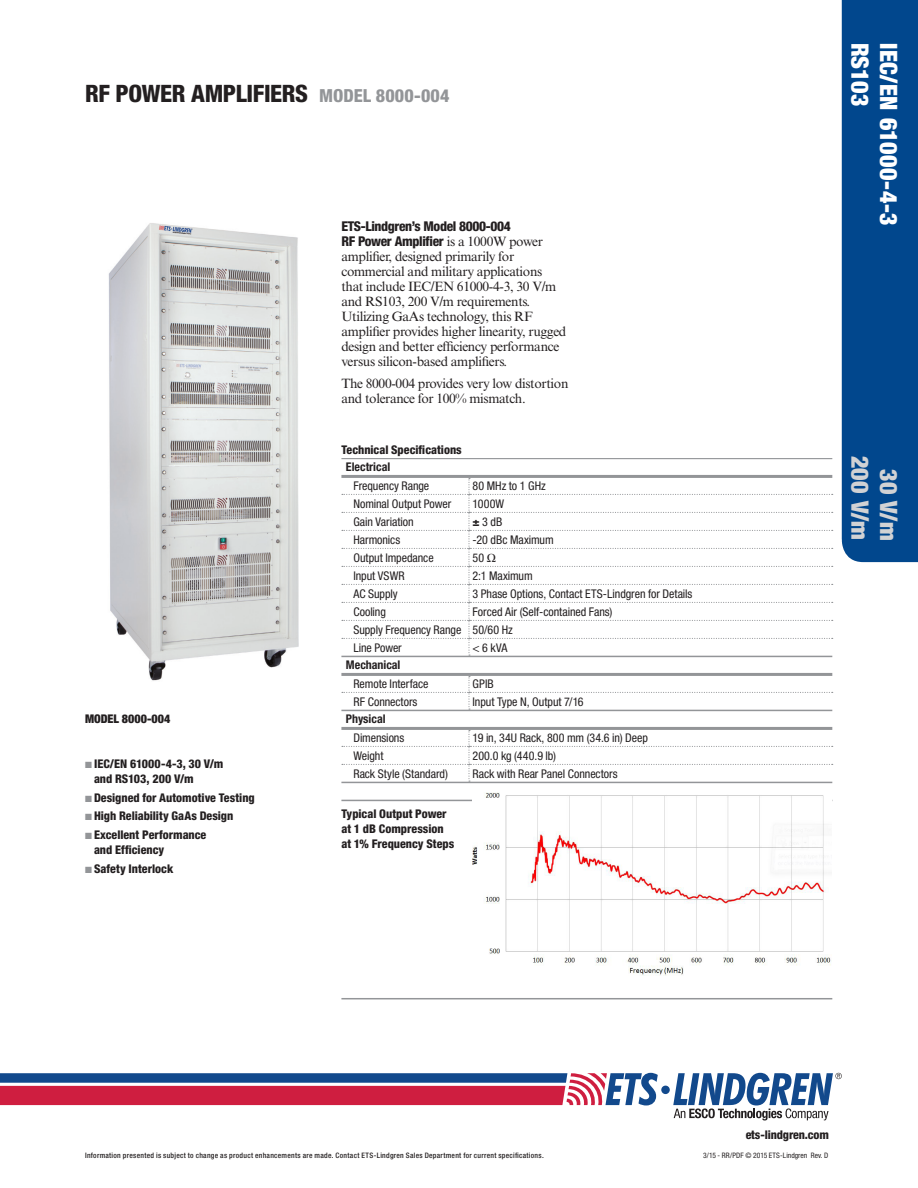
<style>
.page{position:relative;width:918px;height:1188px;background:#fff}
.page>*{position:absolute;margin:0;border:0;box-sizing:border-box;transform-origin:0 0}
.Product_Name{font:800 condensed 24px "Helvetica Neue LT Std";letter-spacing:-.015em;color:#231f20}
.t1{font:900 condensed 24px "Helvetica Neue LT Std";letter-spacing:.01em;color:#fff}
.t2{font:900 condensed 24px "Helvetica Neue LT Std";letter-spacing:.015em;color:#d1d2d4}
.Data_Sheet_Body{font:13.5px/15px "Times New Roman MT Std";letter-spacing:-.025em;color:#231f20}
.Table_Head{font:800 condensed 12px/15px "Helvetica Neue LT Std";color:#231f20}
.Table_Body_02{font:condensed 12px "Helvetica Neue LT Std";letter-spacing:-.005em;color:#231f20}
.Table_Body_01{font:condensed 12px "Helvetica Neue LT Std";letter-spacing:-.005em;color:#231f20}
.Table_Sub_Head{font:700 condensed 12px "Helvetica Neue LT Std";color:#231f20}
.Model_02{font:900 condensed 12px "Helvetica Neue LT Std";color:#231f20}
.t3{font:500 condensed 7.5px "Helvetica Neue LT Std";letter-spacing:.035em;color:#231f20}
.t4{font:condensed 7.5px "Helvetica Neue LT Std";letter-spacing:.005em;color:#231f20}
.s1{font-size:18px;color:#939598}
.s2{color:#939598}
.s3{font-family:"Helvetica Neue LT Std";font-weight:800;font-stretch:condensed}
.s4{font-weight:800}
.s5{font-family:"Times New Roman";font-stretch:normal}
</style>
<div class="page">
<div style="left:842px;top:0;width:76px;height:562px;background:#01478d"></div>
<div style="left:661px;top:1086px;width:9px;height:8px;background:#12498c;border-radius:50%"></div>
<svg style="left:0;top:1073px;width:658px;height:33px;background:#a05379"></svg>
<svg style="left:673px;top:1073px;width:169px;height:48px"></svg>
<hr style="left:469px;top:800px;width:363px;height:1px;background:#939598">
<hr style="left:469px;top:998px;width:363px;height:1px;background:#939598">
<hr style="left:341px;top:800px;width:128px;height:1px;background:#939598">
<hr style="left:341px;top:998px;width:128px;height:1px;background:#939598">
<hr style="left:341px;top:475px;width:128px;height:3px;background:#939598">
<hr style="left:469px;top:673px;width:363px;height:3px;background:#939598">
<hr style="left:341px;top:673px;width:128px;height:3px;background:#939598">
<hr style="left:469px;top:656px;width:363px;height:1px;background:#939598">
<hr style="left:469px;top:710px;width:363px;height:1px;background:#939598">
<hr style="left:341px;top:656px;width:128px;height:1px;background:#939598">
<hr style="left:341px;top:710px;width:128px;height:1px;background:#939598">
<hr style="left:341px;top:727px;width:128px;height:3px;background:#939598">
<hr style="left:469px;top:475px;width:363px;height:3px;background:#939598">
<hr style="left:341px;top:782px;width:128px;height:1px;background:#939598">
<hr style="left:469px;top:782px;width:363px;height:1px;background:#939598">
<hr style="left:469px;top:727px;width:363px;height:3px;background:#939598">
<svg style="left:342px;top:730px;width:491px;height:52px"></svg>
<hr style="left:469px;top:458px;width:363px;height:1px;background:#939598">
<hr style="left:341px;top:458px;width:128px;height:1px;background:#939598">
<svg style="left:342px;top:478px;width:491px;height:178px"></svg>
<svg style="left:342px;top:676px;width:491px;height:34px"></svg>
<img style="left:108px;top:223px;width:191px;height:458px">
<img style="left:472px;top:793px;width:360px;height:183px">
<p class="Product_Name" style="left:85px;top:79px;width:366px">RF POWER AMPLIFIERS <span class="s1">MODEL 8000-004</span></p>
<p class="Model_02" style="left:85px;top:711px;width:87px">MODEL 8000-004</p>
<p class="Table_Head" style="left:94px;top:756px;width:131px;text-indent:-9px"><span class="s2">■</span> IEC/EN 61000-4-3, 30 V/m and RS103, 200 V/m</p>
<p class="Table_Head" style="left:85px;top:790px;width:171px"><span class="s2">■</span> Designed for Automotive Testing</p>
<p class="Table_Head" style="left:85px;top:808px;width:150px"><span class="s2">■</span> High Reliability GaAs Design</p>
<p class="Table_Head" style="left:94px;top:827px;width:114px;text-indent:-9px"><span class="s2">■</span> Excellent Performance and Efficiency</p>
<p class="Table_Head" style="left:85px;top:861px;width:90px"><span class="s2">■</span> Safety Interlock</p>
<p class="Data_Sheet_Body" style="left:341px;top:219px;width:226px"><span class="s3">ETS-Lindgren’s Model 8000-004<br>RF Power Amplifier</span> is a 1000W power amplifier, designed primarily for commercial and military applications that include IEC/EN 61000-4-3, 30 V/m and RS103, 200 V/m requirements.<br>Utilizing GaAs technology, this RF amplifier provides higher linearity, rugged design and better efficiency performance versus silicon-based amplifiers.</p>
<p class="Data_Sheet_Body" style="left:341px;top:376px;width:229px">The 8000-004 provides very low distortion and tolerance for 100% mismatch.</p>
<p class="Table_Head" style="left:341px;top:442px;width:122px">Technical Specifications</p>
<p class="Table_Sub_Head" style="left:346px;top:460px;width:46px">Electrical</p>
<p class="Table_Body_01" style="left:353px;top:479px;width:77px">Frequency Range</p>
<p class="Table_Body_02" style="left:473px;top:479px;width:75px">80 MHz to 1 GHz</p>
<p class="Table_Body_01" style="left:353px;top:497px;width:99px">Nominal Output Power</p>
<p class="Table_Body_02" style="left:473px;top:497px;width:33px">1000W</p>
<p class="Table_Body_01" style="left:353px;top:515px;width:62px">Gain Variation</p>
<p class="Table_Body_02" style="left:473px;top:515px;width:31px"><span class="s4">±</span> 3 dB</p>
<p class="Table_Body_01" style="left:353px;top:533px;width:48px">Harmonics</p>
<p class="Table_Body_02" style="left:473px;top:533px;width:83px">-20 dBc Maximum</p>
<p class="Table_Body_01" style="left:353px;top:551px;width:82px">Output Impedance</p>
<p class="Table_Body_02" style="left:473px;top:551px;width:25px">50 <span class="s5">Ω</span></p>
<p class="Table_Body_01" style="left:353px;top:569px;width:53px">Input VSWR</p>
<p class="Table_Body_02" style="left:473px;top:569px;width:62px">2:1 Maximum</p>
<p class="Table_Body_01" style="left:353px;top:587px;width:46px">AC Supply</p>
<p class="Table_Body_02" style="left:473px;top:587px;width:221px">3 Phase Options, Contact ETS-Lindgren for Details</p>
<p class="Table_Body_01" style="left:353px;top:605px;width:34px">Cooling</p>
<p class="Table_Body_02" style="left:473px;top:605px;width:141px">Forced Air (Self-contained Fans)</p>
<p class="Table_Body_01" style="left:353px;top:623px;width:109px">Supply Frequency Range</p>
<p class="Table_Body_02" style="left:473px;top:623px;width:42px">50/60 Hz</p>
<p class="Table_Body_01" style="left:353px;top:640px;width:50px">Line Power</p>
<p class="Table_Body_02" style="left:473px;top:640px;width:36px">&lt; 6 kVA</p>
<p class="Table_Sub_Head" style="left:346px;top:658px;width:56px">Mechanical</p>
<p class="Table_Body_01" style="left:353px;top:677px;width:76px">Remote Interface</p>
<p class="Table_Body_02" style="left:473px;top:677px;width:23px">GPIB</p>
<p class="Table_Body_01" style="left:353px;top:694px;width:66px">RF Connectors</p>
<p class="Table_Body_02" style="left:473px;top:694px;width:113px">Input Type N, Output 7/16</p>
<p class="Table_Sub_Head" style="left:346px;top:712px;width:41px">Physical</p>
<p class="Table_Body_01" style="left:353px;top:731px;width:52px">Dimensions</p>
<p class="Table_Body_02" style="left:473px;top:731px;width:177px">19 in, 34U Rack, 800 mm (34.6 in) Deep</p>
<p class="Table_Body_01" style="left:353px;top:749px;width:32px">Weight</p>
<p class="Table_Body_02" style="left:473px;top:749px;width:85px">200.0 kg (440.9 lb)</p>
<p class="Table_Body_01" style="left:353px;top:766px;width:96px">Rack Style (Standard)</p>
<p class="Table_Body_02" style="left:473px;top:766px;width:147px">Rack with Rear Panel Connectors</p>
<p class="Table_Head" style="left:341px;top:806px;width:107px">Typical Output Power</p>
<p class="Table_Head" style="left:341px;top:821px;width:104px">at 1 dB Compression</p>
<p class="Table_Head" style="left:341px;top:836px;width:114px">at 1% Frequency Steps</p>
<h1 class="t1" style="left:875px;top:43px;width:65px;rotate:90deg">RS103</h1>
<h1 class="t1" style="left:903px;top:43px;width:184px;rotate:90deg">IEC/EN 61000-4-3</h1>
<h1 class="t2" style="left:875px;top:456px;width:86px;rotate:90deg">200 V/m</h1>
<h1 class="t2" style="left:881px;top:468px;width:73px;rotate:90deg">30 V/M</h1>
<h1 class="t2" style="left:903px;top:469px;width:73px;rotate:90deg">30 V/m</h1>
<p class="Table_Head" style="left:746px;top:1127px;width:85px">ets-lindgren.com</p>
<p class="t3" style="left:85px;top:1151px;width:460px">Information presented is subject to change as product enhancements are made. Contact ETS-Lindgren Sales Department for current specifications.</p>
<p class="t4" style="left:703px;top:1151px;width:127px">3/15 - RR/PDF © 2015 ETS-Lindgren Rev. D</p>
</div>
